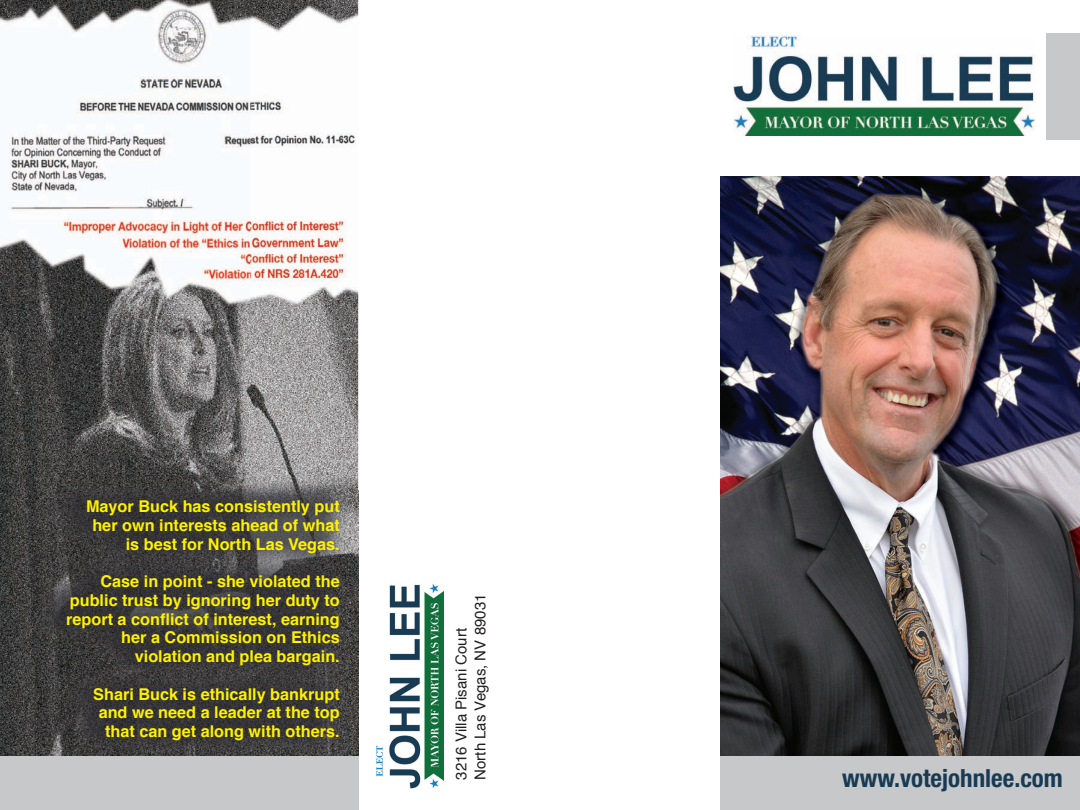
<style>
.page{position:relative;width:1080px;height:810px;background:#fff}
.page>*{position:absolute;margin:0;border:0;box-sizing:border-box;transform-origin:0 0}
.t1{font:700 condensed 25px "Helvetica Neue";color:#183b53}
.t2{font:700 16.25px/18.8px "Helvetica";color:#fff101;text-align:right}
.t3{font:15px/18.8px "Helvetica";color:#231f20}
</style>
<div class="page">
<img style="left:720px;top:176px;width:360px;height:580px">
<img style="left:0;top:0;width:358px;height:490px">
<img style="left:0;top:490px;width:31px;height:266px">
<img style="left:350px;top:490px;width:8px;height:266px">
<div style="left:720px;top:756px;width:360px;height:54px;background:#c7c8ca"></div>
<div style="left:1046px;top:33px;width:34px;height:107px;background:#c7c8ca"></div>
<img style="left:733px;top:35px;width:303px;height:101px">
<img style="left:31px;top:475px;width:319px;height:281px">
<img style="left:376px;top:584px;width:68px;height:204px">
<div style="left:0;top:756px;width:358px;height:54px;background:#c7c8ca"></div>
<p class="t2" style="left:86px;top:497px;width:255px">Mayor Buck has consistently put her own interests ahead of what is best for North Las Vegas.</p>
<p class="t2" style="left:66px;top:572px;width:275px">Case in point - she violated the public trust by ignoring her duty to report a conflict of interest, earning her a Commission on Ethics violation and plea bargain.</p>
<p class="t2" style="left:93px;top:685px;width:248px">Shari Buck is ethically bankrupt and we need a leader at the top that can get along with others.</p>
<p class="t3" style="left:452px;top:780px;width:187px;rotate:-90deg">3216 Villa Pisani Court<br>North Las Vegas, NV 89031</p>
<h1 class="t1" style="left:842px;top:763px;width:222px">www.votejohnlee.com</h1>
</div>
